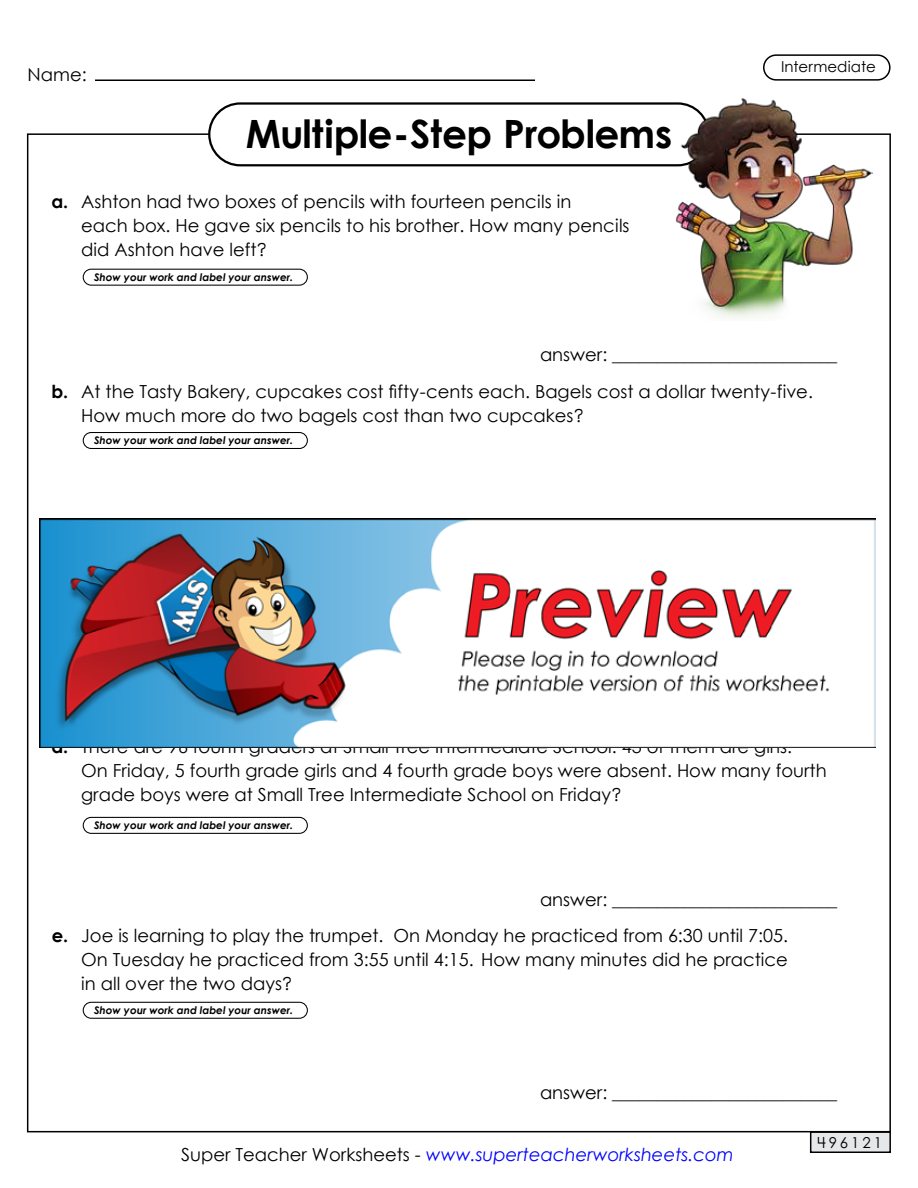
<style>
.page{position:relative;width:918px;height:1188px;background:#fff}
.page>*{position:absolute;margin:0;border:0;box-sizing:border-box;transform-origin:0 0}
.t1{font:700 39px "Century Gothic 2";letter-spacing:-.02em;color:#000}
.t2{font:18px/24px "Century Gothic 2";color:#000}
.t3{font:italic 18px "Century Gothic 2";color:#00f}
.t4{font:15px "Century Gothic 2";color:#000}
.t5{font:15px "Century STW4";letter-spacing:.2em;color:#000}
.t6{font:italic 700 10.5px "Century STW4";color:#000}
.s1{font-weight:700}
.s2{font-style:normal;color:#000}
</style>
<div class="page">
<hr style="left:95px;top:80px;width:440px;height:1px;background:#000">
<div style="left:208px;top:102px;width:502px;height:64px;border:2px solid #000;border-radius:31px"></div>
<div style="left:763px;top:54px;width:128px;height:27px;border:2px solid #000;border-radius:12px"></div>
<div style="left:811px;top:1132px;width:79px;height:20px;background:#e6e7e8"></div>
<div style="left:810px;top:1131px;width:81px;height:22px;border:2px solid #000"></div>
<img style="left:672px;top:98px;width:201px;height:221px">
<div style="left:83px;top:269px;width:225px;height:17px;border:1px solid #000;border-radius:8px"></div>
<div style="left:83px;top:817px;width:225px;height:17px;border:1px solid #000;border-radius:8px"></div>
<div style="left:83px;top:432px;width:225px;height:17px;border:1px solid #000;border-radius:8px"></div>
<div style="left:83px;top:1002px;width:225px;height:17px;border:1px solid #000;border-radius:8px"></div>
<img style="left:39px;top:519px;width:837px;height:228px">
<p class="t2" style="left:28px;top:62px;width:61px">Name:</p>
<h1 class="t1" style="left:246px;top:104px;width:428px">Multiple-Step Problems</h1>
<p class="t2" style="left:81px;top:189px;width:550px;text-indent:-30px"><span class="s1">a.</span> Ashton had two boxes of pencils with fourteen pencils in<br>each box. He gave six pencils to his brother. How many pencils did Ashton have left?</p>
<p class="t6" style="left:94px;top:269px;width:201px">Show your work and label your answer.</p>
<p class="t4" style="left:781px;top:56px;width:96px">Intermediate</p>
<p class="t2" style="left:540px;top:342px;width:299px">answer: _________________________</p>
<p class="t2" style="left:81px;top:379px;width:733px;text-indent:-30px"><span class="s1">b.</span> At the Tasty Bakery, cupcakes cost fifty-cents each. Bagels cost a dollar twenty-five.<br>How much more do two bagels cost than two cupcakes?</p>
<p class="t6" style="left:94px;top:432px;width:201px">Show your work and label your answer.</p>
<p class="t2" style="left:81px;top:734px;width:747px;text-indent:-30px"><span class="s1">d.</span> There are 96 fourth graders at Small Tree Intermediate School. 43 of them are girls.<br>On Friday, 5 fourth grade girls and 4 fourth grade boys were absent. How many fourth grade boys were at Small Tree Intermediate School on Friday?</p>
<p class="t6" style="left:94px;top:817px;width:201px">Show your work and label your answer.</p>
<p class="t2" style="left:540px;top:887px;width:299px">answer: _________________________</p>
<p class="t2" style="left:81px;top:924px;width:708px;text-align:justify;text-indent:-30px"><span class="s1">e.</span> Joe is learning to play the trumpet. On Monday he practiced from 6:30 until 7:05.<br>On Tuesday he practiced from 3:55 until 4:15. How many minutes did he practice in all over the two days?</p>
<p class="t6" style="left:94px;top:1002px;width:201px">Show your work and label your answer.</p>
<p class="t2" style="left:540px;top:1080px;width:299px">answer: _________________________</p>
<p class="t3" style="left:181px;top:1142px;width:554px"><span class="s2">Super Teacher Worksheets -</span> www.superteacherworksheets.com</p>
<p class="t5" style="left:817px;top:1132px;width:66px">496121</p>
</div>
